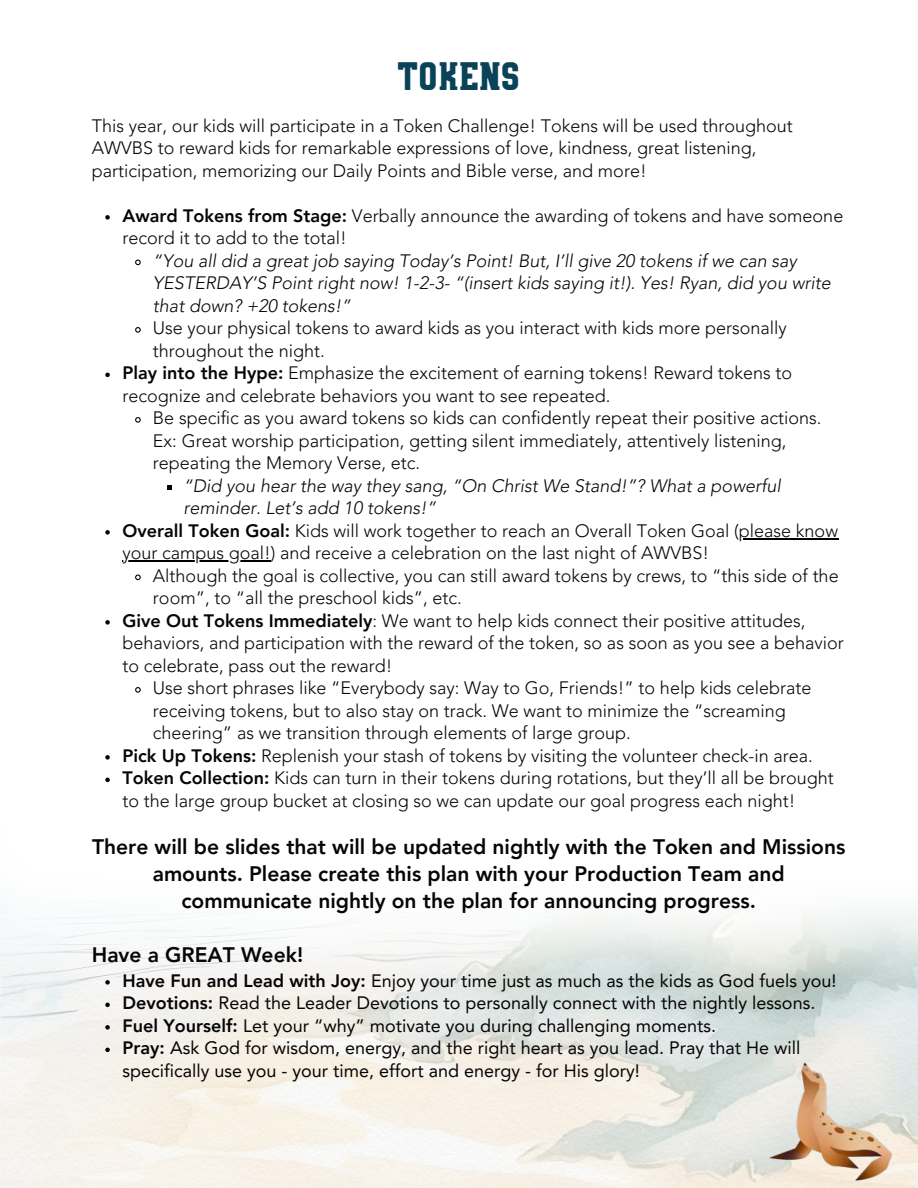
<style>
.page{position:relative;width:918px;height:1188px;background:#fff}
.page>*{position:absolute;margin:0;border:0;box-sizing:border-box;transform-origin:0 0}
.t1{font:45px "KUBIKA ROUND";letter-spacing:.03em;color:#0a4258}
.t2{font:800 21px/27px "Avenir LT Pro";color:#060505;text-align:center}
.t3{font:300 18px/22.5px "Avenir LT Pro";color:#060505}
.t4{font:18px/22.5px "Avenir LT Pro";color:#060505}
.t5{font:italic 300 18px/22.5px "Avenir LT Pro";color:#060505}
.s1{font-weight:800}
</style>
<div class="page">
<img style="left:0;top:538px;width:918px;height:446px">
<svg style="left:105px;top:215px;width:5px;height:5px"></svg>
<svg style="left:135px;top:259px;width:6px;height:7px"></svg>
<svg style="left:135px;top:327px;width:6px;height:6px"></svg>
<svg style="left:105px;top:373px;width:5px;height:4px"></svg>
<svg style="left:135px;top:417px;width:6px;height:6px"></svg>
<svg style="left:167px;top:485px;width:5px;height:5px"></svg>
<svg style="left:105px;top:530px;width:5px;height:5px"></svg>
<hr style="left:739px;top:538px;width:99px;height:1px;background:#000">
<hr style="left:122px;top:560px;width:149px;height:2px;background:#000">
<svg style="left:134px;top:574px;width:8px;height:7px"></svg>
<svg style="left:105px;top:620px;width:5px;height:5px"></svg>
<svg style="left:134px;top:686px;width:8px;height:8px"></svg>
<svg style="left:105px;top:755px;width:5px;height:5px"></svg>
<svg style="left:105px;top:778px;width:5px;height:4px"></svg>
<svg style="left:105px;top:980px;width:5px;height:5px"></svg>
<svg style="left:105px;top:1003px;width:5px;height:4px"></svg>
<svg style="left:105px;top:1025px;width:5px;height:5px"></svg>
<svg style="left:105px;top:1048px;width:5px;height:4px"></svg>
<img style="left:749px;top:1057px;width:169px;height:131px">
<h1 class="t1" style="left:398px;top:60px;width:123px">TOKENS</h1>
<p class="t3" style="left:92px;top:114px;width:702px">This year, our kids will participate in a Token Challenge! Tokens will be used throughout<br>AWVBS to reward kids for remarkable expressions of love, kindness, great listening, participation, memorizing our Daily Points and Bible verse, and more!</p>
<p class="t3" style="left:122px;top:204px;width:722px"><span class="s1">Award Tokens from Stage:</span> Verbally announce the awarding of tokens and have someone record it to add to the total!</p>
<p class="t5" style="left:153px;top:250px;width:679px">“You all did a great job saying Today’s Point! But, I’ll give 20 tokens if we can say<br>YESTERDAY’S Point right now! 1-2-3- “(insert kids saying it!). Yes! Ryan, did you write that down? +20 tokens!”</p>
<p class="t3" style="left:153px;top:317px;width:635px">Use your physical tokens to award kids as you interact with kids more personally</p>
<p class="t3" style="left:153px;top:339px;width:173px">throughout the night.</p>
<p class="t3" style="left:122px;top:362px;width:671px"><span class="s1">Play into the Hype:</span> Emphasize the excitement of earning tokens! Reward tokens to</p>
<p class="t3" style="left:122px;top:384px;width:490px">recognize and celebrate behaviors you want to see repeated.</p>
<p class="t3" style="left:153px;top:407px;width:670px">Be specific as you award tokens so kids can confidently repeat their positive actions.</p>
<p class="t3" style="left:153px;top:429px;width:635px">Ex: Great worship participation, getting silent immediately, attentively listening,</p>
<p class="t3" style="left:153px;top:452px;width:269px">repeating the Memory Verse, etc.</p>
<p class="t5" style="left:184px;top:475px;width:599px">“Did you hear the way they sang, “On Christ We Stand!”? What a powerful</p>
<p class="t5" style="left:184px;top:497px;width:254px">reminder. Let’s add 10 tokens!”</p>
<p class="t3" style="left:122px;top:519px;width:717px"><span class="s1">Overall Token Goal:</span> Kids will work together to reach an Overall Token Goal (please know</p>
<p class="t3" style="left:122px;top:542px;width:588px">your campus goal!) and receive a celebration on the last night of AWVBS!</p>
<p class="t3" style="left:153px;top:564px;width:687px">Although the goal is collective, you can still award tokens by crews, to “this side of the</p>
<p class="t3" style="left:153px;top:587px;width:310px">room”, to “all the preschool kids”, etc.</p>
<p class="t3" style="left:122px;top:609px;width:685px"><span class="s1">Give Out Tokens Immediately</span>: We want to help kids connect their positive attitudes,</p>
<p class="t3" style="left:122px;top:632px;width:723px">behaviors, and participation with the reward of the token, so as soon as you see a behavior</p>
<p class="t3" style="left:122px;top:654px;width:272px">to celebrate, pass out the reward!</p>
<p class="t3" style="left:153px;top:677px;width:660px">Use short phrases like “Everybody say: Way to Go, Friends!” to help kids celebrate</p>
<p class="t3" style="left:153px;top:699px;width:634px">receiving tokens, but to also stay on track. We want to minimize the “screaming</p>
<p class="t3" style="left:153px;top:722px;width:479px">cheering” as we transition through elements of large group.</p>
<p class="t3" style="left:122px;top:744px;width:692px"><span class="s1">Pick Up Tokens:</span> Replenish your stash of tokens by visiting the volunteer check-in area.</p>
<p class="t3" style="left:122px;top:767px;width:713px"><span class="s1">Token Collection:</span> Kids can turn in their tokens during rotations, but they’ll all be brought</p>
<p class="t3" style="left:122px;top:789px;width:675px">to the large group bucket at closing so we can update our goal progress each night!</p>
<p class="t2" style="left:92px;top:833px;width:755px">There will be slides that will be updated nightly with the Token and Missions amounts. Please create this plan with your Production Team and communicate nightly on the plan for announcing progress.</p>
<p class="t2" style="left:92px;top:941px;width:213px">Have a GREAT Week!</p>
<p class="t4" style="left:122px;top:969px;width:716px"><span class="s1">Have Fun and Lead with Joy:</span> Enjoy your time just as much as the kids as God fuels you!<br><span class="s1">Devotions:</span> Read the Leader Devotions to personally connect with the nightly lessons.<br><span class="s1">Fuel Yourself:</span> Let your “why” motivate you during challenging moments.<br><span class="s1">Pray:</span> Ask God for wisdom, energy, and the right heart as you lead. Pray that He will specifically use you - your time, effort and energy - for His glory!</p>
</div>
